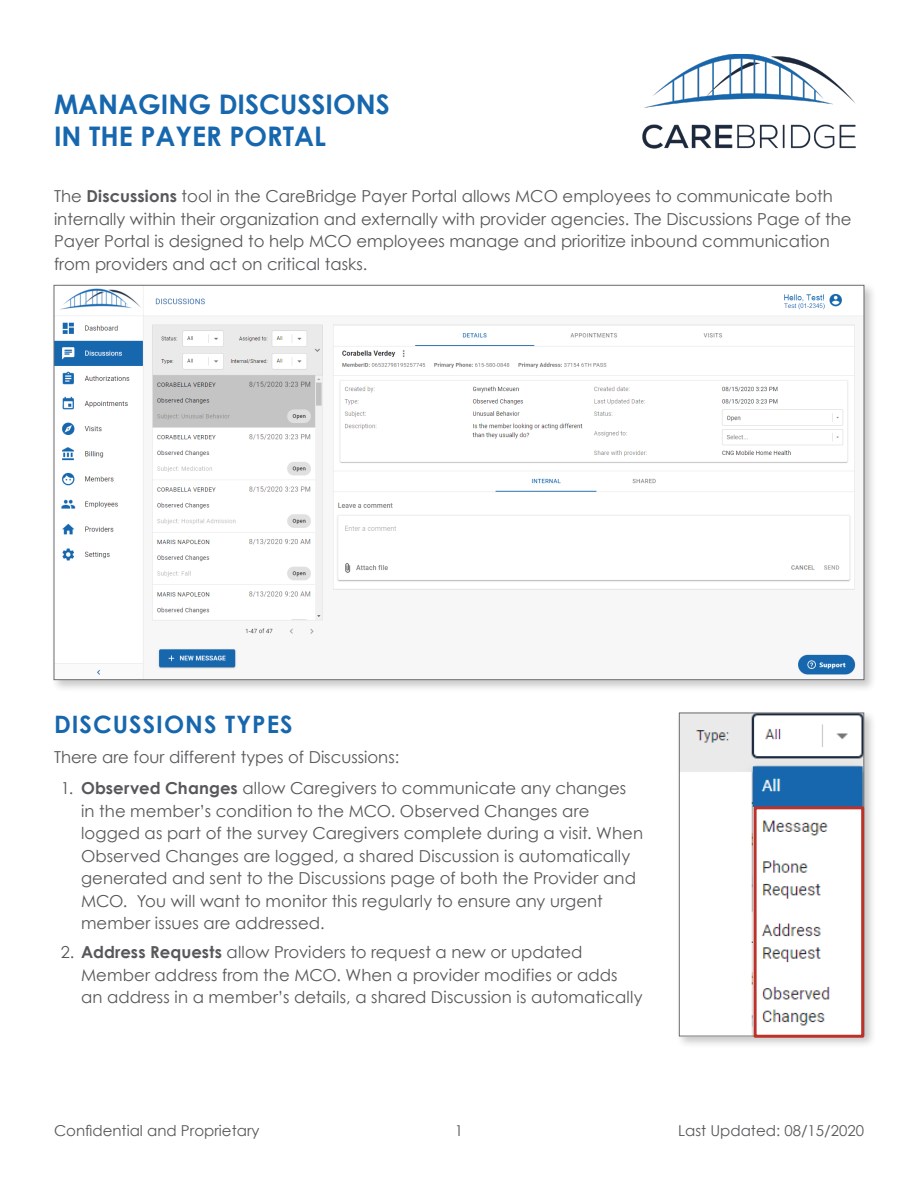
<style>
.page{position:relative;width:918px;height:1188px;background:#fff}
.page>*{position:absolute;margin:0;border:0;box-sizing:border-box;transform-origin:0 0}
.Title_Span_All_Cols{font:700 27px/32.4px "Century Gothic";color:#1767ae}
.Heading_1{font:700 24px "Century Gothic";letter-spacing:.045em;color:#1767ae}
._01_Normal{font:16.5px/22.5px "Century Gothic";color:#57585a}
.t1{font:15px "Century Gothic";color:#57585a}
.s1{font-weight:700}
</style>
<div class="page">
<img style="left:642px;top:54px;width:214px;height:94px">
<div style="left:51px;top:282px;width:825px;height:410px;background:#231f20;opacity:.25"></div>
<img style="left:56px;top:287px;width:806px;height:391px">
<div style="left:676px;top:710px;width:200px;height:339px;background:#231f20;opacity:.25"></div>
<img style="left:681px;top:715px;width:181px;height:319px">
<div style="left:679px;top:713px;width:185px;height:323px;border:1px solid #6c6d70"></div>
<div style="left:754px;top:806px;width:110px;height:232px;border:3px solid #bb322b"></div>
<p class="Title_Span_All_Cols" style="left:54px;top:87px;width:337px">MANAGING DISCUSSIONS<br>IN THE PAYER PORTAL</p>
<p class="_01_Normal" style="left:54px;top:185px;width:799px">The <span class="s1">Discussions</span> tool in the CareBridge Payer Portal allows MCO employees to communicate both internally within their organization and externally with provider agencies. The Discussions Page of the Payer Portal is designed to help MCO employees manage and prioritize inbound communication from providers and act on critical tasks.</p>
<p class="Heading_1" style="left:54px;top:707px;width:240px">DISCUSSIONS TYPES</p>
<p class="_01_Normal" style="left:54px;top:745px;width:347px">There are four different types of Discussions:</p>
<p class="_01_Normal" style="left:81px;top:777px;width:564px;text-indent:-20px">1. <span class="s1">Observed Changes</span> allow Caregivers to communicate any changes in the member’s condition to the MCO. Observed Changes are logged as part of the survey Caregivers complete during a visit. When Observed Changes are logged, a shared Discussion is automatically generated and sent to the Discussions page of both the Provider and MCO. You will want to monitor this regularly to ensure any urgent member issues are addressed.</p>
<p class="_01_Normal" style="left:81px;top:941px;width:563px;text-indent:-20px">2. <span class="s1">Address Requests</span> allow Providers to request a new or updated<br>Member address from the MCO. When a provider modifies or adds an address in a member’s details, a shared Discussion is automatically</p>
<p class="t1" style="left:54px;top:1120px;width:207px">Confidential and Proprietary</p>
<p class="t1" style="left:455px;top:1120px;width:10px">1</p>
<p class="t1" style="left:678px;top:1120px;width:187px">Last Updated: 08/15/2020</p>
</div>
